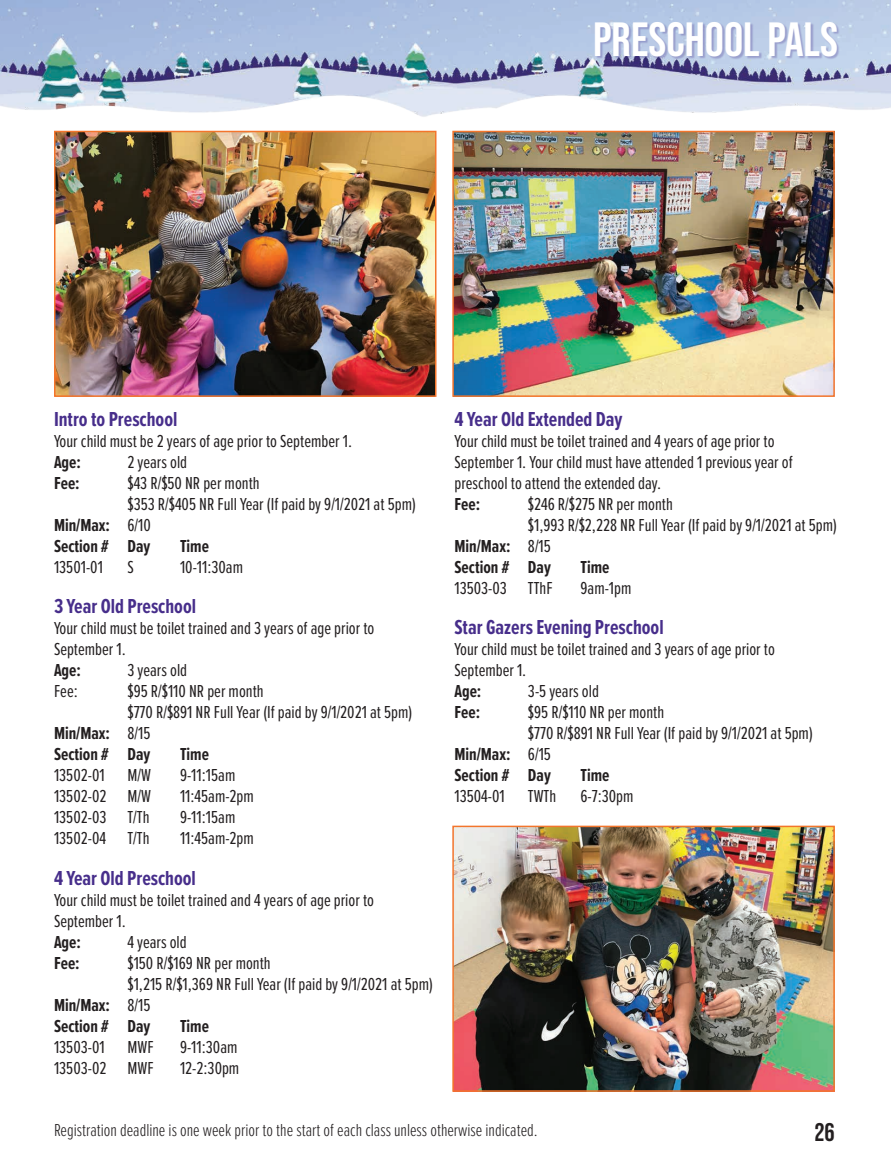
<style>
.page{position:relative;width:891px;height:1161px;background:#fff}
.page>*{position:absolute;margin:0;border:0;box-sizing:border-box;transform-origin:0 0}
.t1{font:48px "Bebas Neue";color:#fff}
.t2{font:25.5px "Bebas Neue";color:#231f20}
.t3{font:700 21px "Proxima Nova Ex Cn";color:#472e8b}
.t4{font:18px/21px "Proxima Nova Ex Cn";color:#231f20}
.t5{font:700 18px "Proxima Nova Ex Cn";color:#231f20}
.t6{font:300 18px "Proxima Nova Ex Cn";color:#231f20}
.s1{font-weight:400}
</style>
<div class="page">
<img style="left:57px;top:134px;width:376px;height:260px">
<div style="left:54px;top:131px;width:382px;height:266px;border:2px solid #f3752c"></div>
<img style="left:0;top:0;width:890px;height:117px">
<div style="left:596px;top:22px;width:244px;height:38px;background:#452e8b;opacity:.3"></div>
<img style="left:455px;top:134px;width:377px;height:260px">
<div style="left:452px;top:131px;width:383px;height:266px;border:2px solid #f3752c"></div>
<img style="left:455px;top:829px;width:377px;height:260px">
<div style="left:452px;top:826px;width:383px;height:266px;border:2px solid #f3752c"></div>
<h1 class="t1" style="left:593px;top:12px;width:246px">PRESCHOOL PALS</h1>
<p class="t3" style="left:54px;top:403px;width:125px">Intro to Preschool</p>
<p class="t4" style="left:54px;top:429px;width:300px">Your child must be 2 years of age prior to September 1.</p>
<p class="t5" style="left:54px;top:449px;width:28px">Age:</p>
<p class="t4" style="left:127px;top:450px;width:61px">2 years old</p>
<p class="t5" style="left:54px;top:470px;width:27px">Fee:</p>
<p class="t4" style="left:127px;top:471px;width:134px">$43 R/$50 NR per month</p>
<p class="t4" style="left:127px;top:492px;width:290px">$353 R/$405 NR Full Year (If paid by 9/1/2021 at 5pm)</p>
<p class="t5" style="left:54px;top:512px;width:98px">Min/Max: <span class="s1">6/10</span></p>
<p class="t5" style="left:54px;top:533px;width:98px">Section # Day</p>
<p class="t5" style="left:180px;top:533px;width:30px">Time</p>
<p class="t4" style="left:54px;top:555px;width:50px">13501-01</p>
<p class="t4" style="left:127px;top:555px;width:8px">S</p>
<p class="t4" style="left:180px;top:555px;width:65px">10-11:30am</p>
<p class="t3" style="left:54px;top:591px;width:144px">3 Year Old Preschool</p>
<p class="t4" style="left:54px;top:617px;width:322px">Your child must be toilet trained and 3 years of age prior to<br>September 1.</p>
<p class="t5" style="left:54px;top:657px;width:28px">Age:</p>
<p class="t4" style="left:127px;top:659px;width:61px">3 years old</p>
<p class="t4" style="left:54px;top:680px;width:25px">Fee:</p>
<p class="t4" style="left:127px;top:680px;width:138px">$95 R/$110 NR per month</p>
<p class="t4" style="left:127px;top:701px;width:286px">$770 R/$891 NR Full Year (If paid by 9/1/2021 at 5pm)</p>
<p class="t5" style="left:54px;top:720px;width:98px">Min/Max: <span class="s1">8/15</span></p>
<p class="t5" style="left:54px;top:741px;width:98px">Section # Day</p>
<p class="t5" style="left:180px;top:741px;width:30px">Time</p>
<p class="t4" style="left:54px;top:764px;width:52px">13502-01</p>
<p class="t4" style="left:127px;top:764px;width:25px">M/W</p>
<p class="t4" style="left:180px;top:764px;width:57px">9-11:15am</p>
<p class="t4" style="left:54px;top:785px;width:99px">13502-02 M/W</p>
<p class="t4" style="left:180px;top:785px;width:75px">11:45am-2pm</p>
<p class="t4" style="left:54px;top:806px;width:97px">13502-03 T/Th</p>
<p class="t4" style="left:180px;top:806px;width:57px">9-11:15am</p>
<p class="t4" style="left:54px;top:827px;width:97px">13502-04 T/Th</p>
<p class="t4" style="left:180px;top:827px;width:75px">11:45am-2pm</p>
<p class="t3" style="left:54px;top:862px;width:143px">4 Year Old Preschool</p>
<p class="t4" style="left:54px;top:888px;width:322px">Your child must be toilet trained and 4 years of age prior to<br>September 1.</p>
<p class="t5" style="left:54px;top:929px;width:28px">Age:</p>
<p class="t4" style="left:127px;top:930px;width:61px">4 years old</p>
<p class="t5" style="left:54px;top:950px;width:27px">Fee:</p>
<p class="t4" style="left:127px;top:951px;width:145px">$150 R/$169 NR per month</p>
<p class="t4" style="left:127px;top:972px;width:307px">$1,215 R/$1,369 NR Full Year (If paid by 9/1/2021 at 5pm)</p>
<p class="t5" style="left:54px;top:992px;width:98px">Min/Max: <span class="s1">8/15</span></p>
<p class="t5" style="left:54px;top:1013px;width:98px">Section # Day</p>
<p class="t5" style="left:180px;top:1013px;width:30px">Time</p>
<p class="t4" style="left:54px;top:1035px;width:52px">13503-01</p>
<p class="t4" style="left:127px;top:1035px;width:28px">MWF</p>
<p class="t4" style="left:180px;top:1035px;width:59px">9-11:30am</p>
<p class="t4" style="left:54px;top:1057px;width:101px">13503-02 MWF</p>
<p class="t4" style="left:180px;top:1057px;width:61px">12-2:30pm</p>
<p class="t3" style="left:454px;top:403px;width:170px">4 Year Old Extended Day</p>
<p class="t4" style="left:454px;top:429px;width:340px">Your child must be toilet trained and 4 years of age prior to<br>September 1. Your child must have attended 1 previous year of preschool to attend the extended day.</p>
<p class="t5" style="left:454px;top:491px;width:27px">Fee:</p>
<p class="t4" style="left:528px;top:492px;width:146px">$246 R/$275 NR per month</p>
<p class="t4" style="left:528px;top:513px;width:310px">$1,993 R/$2,228 NR Full Year (If paid by 9/1/2021 at 5pm)</p>
<p class="t5" style="left:454px;top:533px;width:98px">Min/Max: <span class="s1">8/15</span></p>
<p class="t5" style="left:454px;top:554px;width:98px">Section # Day</p>
<p class="t5" style="left:580px;top:554px;width:30px">Time</p>
<p class="t4" style="left:454px;top:576px;width:100px">13503-03 TThF</p>
<p class="t4" style="left:580px;top:576px;width:52px">9am-1pm</p>
<p class="t3" style="left:454px;top:612px;width:211px">Star Gazers Evening Preschool</p>
<p class="t4" style="left:454px;top:638px;width:322px">Your child must be toilet trained and 3 years of age prior to<br>September 1.</p>
<p class="t5" style="left:454px;top:678px;width:28px">Age:</p>
<p class="t4" style="left:528px;top:680px;width:72px">3-5 years old</p>
<p class="t5" style="left:454px;top:699px;width:27px">Fee:</p>
<p class="t4" style="left:528px;top:701px;width:138px">$95 R/$110 NR per month</p>
<p class="t4" style="left:528px;top:722px;width:286px">$770 R/$891 NR Full Year (If paid by 9/1/2021 at 5pm)</p>
<p class="t5" style="left:454px;top:741px;width:98px">Min/Max: <span class="s1">6/15</span></p>
<p class="t5" style="left:454px;top:762px;width:98px">Section # Day</p>
<p class="t5" style="left:580px;top:762px;width:30px">Time</p>
<p class="t4" style="left:454px;top:785px;width:52px">13504-01</p>
<p class="t4" style="left:528px;top:785px;width:30px">TWTh</p>
<p class="t4" style="left:580px;top:785px;width:55px">6-7:30pm</p>
<p class="t6" style="left:54px;top:1117px;width:485px">Registration deadline is one week prior to the start of each class unless otherwise indicated.</p>
<h2 class="t2" style="left:814px;top:1118px;width:22px">26</h2>
</div>
